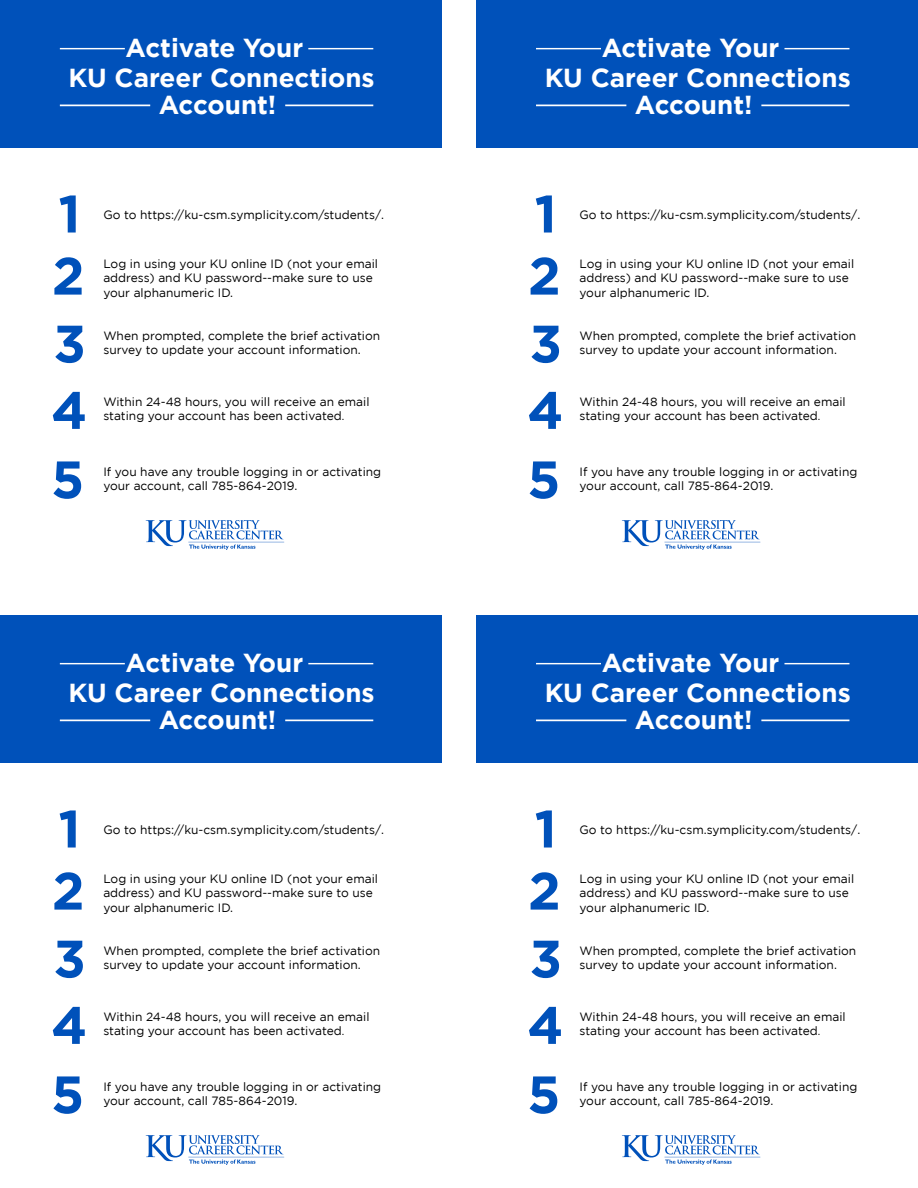
<style>
.page{position:relative;width:918px;height:1188px;background:#fff}
.page>*{position:absolute;margin:0;border:0;box-sizing:border-box;transform-origin:0 0}
.t1{font:700 52.5px/67.9px "Gotham";color:#0051ba}
.t2{font:700 25.95px/30.6px "Gotham";color:#fff;text-align:center}
.t3{font:12px/14.4px "Gotham";color:#000}
.s1{font-size:10.5px}
</style>
<div class="page">
<div style="left:0;top:0;width:442px;height:147px;background:#0051ba"></div>
<hr style="left:308px;top:48px;width:65px;height:1px;background:#fff">
<hr style="left:60px;top:48px;width:65px;height:1px;background:#fff">
<hr style="left:285px;top:105px;width:88px;height:1px;background:#fff">
<hr style="left:60px;top:105px;width:90px;height:1px;background:#fff">
<svg style="left:146px;top:520px;width:138px;height:30px"></svg>
<div style="left:476px;top:0;width:442px;height:147px;background:#0051ba"></div>
<hr style="left:784px;top:48px;width:65px;height:1px;background:#fff">
<hr style="left:536px;top:48px;width:65px;height:1px;background:#fff">
<hr style="left:761px;top:105px;width:88px;height:1px;background:#fff">
<hr style="left:536px;top:105px;width:90px;height:1px;background:#fff">
<svg style="left:622px;top:520px;width:138px;height:30px"></svg>
<div style="left:0;top:615px;width:442px;height:147px;background:#0051ba"></div>
<hr style="left:308px;top:663px;width:65px;height:1px;background:#fff">
<hr style="left:60px;top:663px;width:65px;height:1px;background:#fff">
<hr style="left:285px;top:720px;width:88px;height:1px;background:#fff">
<hr style="left:60px;top:720px;width:90px;height:1px;background:#fff">
<svg style="left:146px;top:1135px;width:138px;height:30px"></svg>
<div style="left:476px;top:615px;width:442px;height:147px;background:#0051ba"></div>
<hr style="left:784px;top:663px;width:65px;height:1px;background:#fff">
<hr style="left:536px;top:663px;width:65px;height:1px;background:#fff">
<hr style="left:761px;top:720px;width:88px;height:1px;background:#fff">
<hr style="left:536px;top:720px;width:90px;height:1px;background:#fff">
<svg style="left:622px;top:1135px;width:138px;height:30px"></svg>
<h2 class="t2" style="left:69px;top:31px;width:308px">Activate Your<br>KU Career Connections</h2>
<h2 class="t2" style="left:159px;top:89px;width:119px">Account!</h2>
<h1 class="t1" style="left:52px;top:182px;width:34px;line-height:62.1px">1<br>2</h1>
<h1 class="t1" style="left:51px;top:309px;width:38px;text-align:justify">3<br>4<br>5</h1>
<p class="t3" style="left:103px;top:208px;width:282px">Go to https://ku-csm.symplicity.com/students/.</p>
<p class="t3" style="left:103px;top:256px;width:276px">Log in using your KU online ID (not your email address) and KU password--make sure to use your alphanumeric ID.</p>
<p class="t3" style="left:103px;top:328px;width:278px">When prompted, complete the brief activation survey to update your account information.</p>
<p class="t3" style="left:103px;top:394px;width:268px">Within 24-48 hours, you will receive an email stating your account has been activated<span class="s1">.</span></p>
<p class="t3" style="left:103px;top:464px;width:279px">If you have any trouble logging in or activating your account, call 785-864-2019.</p>
<h2 class="t2" style="left:69px;top:646px;width:308px">Activate Your<br>KU Career Connections</h2>
<h2 class="t2" style="left:159px;top:704px;width:119px">Account!</h2>
<h1 class="t1" style="left:52px;top:797px;width:34px;line-height:62.1px">1<br>2</h1>
<h1 class="t1" style="left:51px;top:924px;width:38px;text-align:justify">3<br>4<br>5</h1>
<p class="t3" style="left:103px;top:823px;width:282px">Go to https://ku-csm.symplicity.com/students/.</p>
<p class="t3" style="left:103px;top:871px;width:276px">Log in using your KU online ID (not your email address) and KU password--make sure to use your alphanumeric ID.</p>
<p class="t3" style="left:103px;top:943px;width:278px">When prompted, complete the brief activation survey to update your account information.</p>
<p class="t3" style="left:103px;top:1009px;width:268px">Within 24-48 hours, you will receive an email stating your account has been activated<span class="s1">.</span></p>
<p class="t3" style="left:103px;top:1079px;width:279px">If you have any trouble logging in or activating your account, call 785-864-2019.</p>
<h2 class="t2" style="left:545px;top:31px;width:308px">Activate Your<br>KU Career Connections</h2>
<h2 class="t2" style="left:635px;top:89px;width:119px">Account!</h2>
<h1 class="t1" style="left:528px;top:182px;width:34px;line-height:62.1px">1<br>2</h1>
<h1 class="t1" style="left:527px;top:309px;width:38px;text-align:justify">3<br>4<br>5</h1>
<p class="t3" style="left:580px;top:208px;width:282px">Go to https://ku-csm.symplicity.com/students/.</p>
<p class="t3" style="left:580px;top:256px;width:276px">Log in using your KU online ID (not your email address) and KU password--make sure to use your alphanumeric ID.</p>
<p class="t3" style="left:580px;top:328px;width:278px">When prompted, complete the brief activation survey to update your account information.</p>
<p class="t3" style="left:580px;top:394px;width:268px">Within 24-48 hours, you will receive an email stating your account has been activated<span class="s1">.</span></p>
<p class="t3" style="left:580px;top:464px;width:279px">If you have any trouble logging in or activating your account, call 785-864-2019.</p>
<h2 class="t2" style="left:545px;top:646px;width:308px">Activate Your<br>KU Career Connections</h2>
<h2 class="t2" style="left:635px;top:704px;width:119px">Account!</h2>
<h1 class="t1" style="left:528px;top:797px;width:34px;line-height:62.1px">1<br>2</h1>
<h1 class="t1" style="left:527px;top:924px;width:38px;text-align:justify">3<br>4<br>5</h1>
<p class="t3" style="left:580px;top:823px;width:282px">Go to https://ku-csm.symplicity.com/students/.</p>
<p class="t3" style="left:580px;top:871px;width:276px">Log in using your KU online ID (not your email address) and KU password--make sure to use your alphanumeric ID.</p>
<p class="t3" style="left:580px;top:943px;width:278px">When prompted, complete the brief activation survey to update your account information.</p>
<p class="t3" style="left:580px;top:1009px;width:268px">Within 24-48 hours, you will receive an email stating your account has been activated<span class="s1">.</span></p>
<p class="t3" style="left:580px;top:1079px;width:279px">If you have any trouble logging in or activating your account, call 785-864-2019.</p>
</div>
